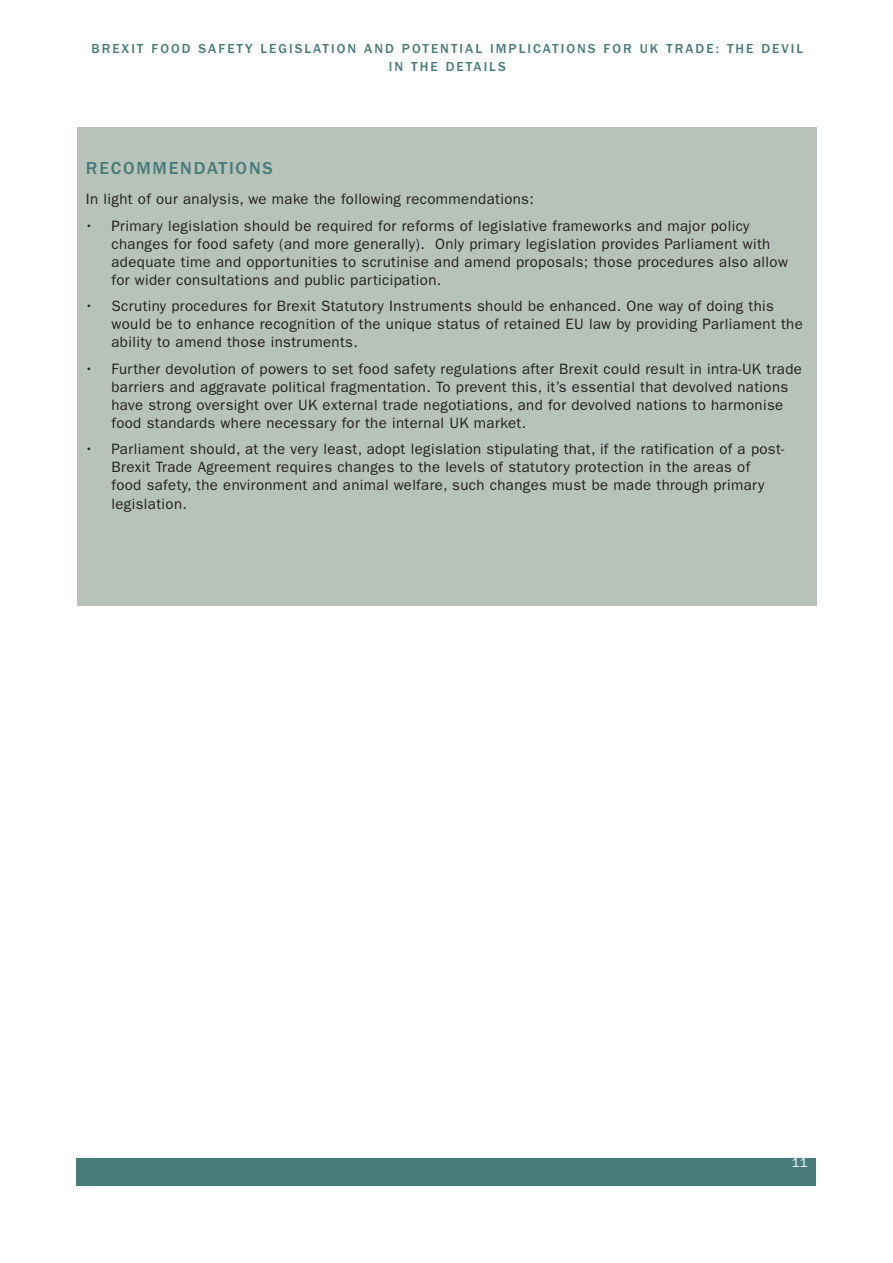
<style>
.page{position:relative;width:893px;height:1263px;background:#fff}
.page>*{position:absolute;margin:0;border:0;box-sizing:border-box;transform-origin:0 0}
.UKTPO_PARAGRAPH{font:500 18px "ITC Franklin Gothic Std";letter-spacing:.1em;color:#487a7b}
.UKTPO_PARAGRAPH-2{font:15px/18px "ITC Franklin Gothic Std";letter-spacing:.025em;color:#231f20}
.t1{font:500 13.5px/18px "ITC Franklin Gothic Std";letter-spacing:.15em;color:#487a7b;text-align:center}
.t2{font:13.5px "ITC Franklin Gothic Std";color:#fff}
</style>
<div class="page">
<div style="left:77px;top:1158px;width:739px;height:28px;background:#487a7b"></div>
<div style="left:77px;top:128px;width:740px;height:478px;background:#b7c3b8"></div>
<p class="t1" style="left:91px;top:40px;width:713px">BREXIT FOOD SAFETY LEGISLATION AND POTENTIAL IMPLICATIONS FOR UK TRADE: THE DEVIL<br>IN THE DETAILS</p>
<p class="UKTPO_PARAGRAPH" style="left:86px;top:158px;width:188px">RECOMMENDATIONS</p>
<p class="UKTPO_PARAGRAPH-2" style="left:86px;top:190px;width:449px">In light of our analysis, we make the following recommendations:</p>
<p class="UKTPO_PARAGRAPH-2" style="left:111px;top:217px;width:678px;text-indent:-27px">• Primary legislation should be required for reforms of legislative frameworks and major policy changes for food safety (and more generally). Only primary legislation provides Parliament with adequate time and opportunities to scrutinise and amend proposals; those procedures also allow for wider consultations and public participation.</p>
<p class="UKTPO_PARAGRAPH-2" style="left:111px;top:297px;width:693px;text-indent:-27px">• Scrutiny procedures for Brexit Statutory Instruments should be enhanced. One way of doing this would be to enhance recognition of the unique status of retained EU law by providing Parliament the ability to amend those instruments.</p>
<p class="UKTPO_PARAGRAPH-2" style="left:111px;top:360px;width:692px;text-indent:-27px">• Further devolution of powers to set food safety regulations after Brexit could result in intra-UK trade barriers and aggravate political fragmentation. To prevent this, it’s essential that devolved nations have strong oversight over UK external trade negotiations, and for devolved nations to harmonise food standards where necessary for the internal UK market.</p>
<p class="UKTPO_PARAGRAPH-2" style="left:111px;top:440px;width:675px;text-indent:-27px">• Parliament should, at the very least, adopt legislation stipulating that, if the ratification of a post-Brexit Trade Agreement requires changes to the levels of statutory protection in the areas of<br>food safety, the environment and animal welfare, such changes must be made through primary legislation.</p>
<p class="t2" style="left:792px;top:1155px;width:18px">11</p>
</div>
